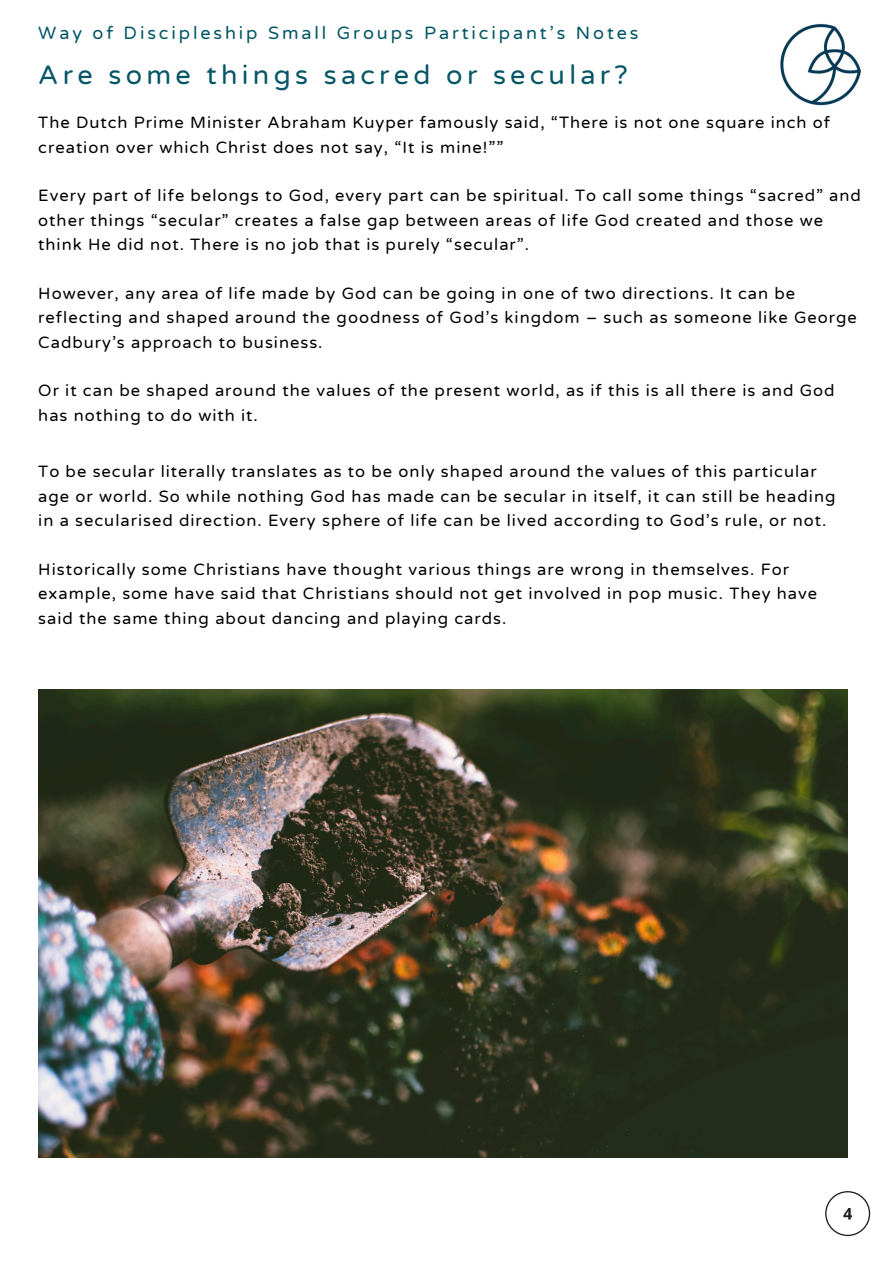
<style>
.page{position:relative;width:894px;height:1264px;background:#fff}
.page>*{position:absolute;margin:0;border:0;box-sizing:border-box;transform-origin:0 0}
.t1{font:27px "Varela Round";letter-spacing:.16em;color:#045665}
.t2{font:18px "Varela Round";letter-spacing:.16em;color:#045665}
.t3{font:16.5px/24.3px "Varela Round";letter-spacing:.06em;color:#000}
</style>
<div class="page">
<svg style="left:825px;top:1191px;width:44px;height:44px"></svg>
<img style="left:780px;top:23px;width:81px;height:83px">
<img style="left:38px;top:689px;width:809px;height:467px">
<p class="t2" style="left:38px;top:23px;width:601px">Way of Discipleship Small Groups Participant’s Notes</p>
<p class="t1" style="left:38px;top:59px;width:591px">Are some things sacred or secular?</p>
<p class="t3" style="left:38px;top:111px;width:793px">The Dutch Prime Minister Abraham Kuyper famously said, “There is not one square inch of creation over which Christ does not say, “It is mine!””</p>
<h1 class="t3" style="left:38px;top:184px;width:824px">Every part of life belongs to God, every part can be spiritual. To call some things “sacred” and other things “secular” creates a false gap between areas of life God created and those we think He did not. There is no job that is purely “secular”.</h1>
<p class="t3" style="left:38px;top:281px;width:819px">However, any area of life made by God can be going in one of two directions. It can be reflecting and shaped around the goodness of God’s kingdom – such as someone like George<br>Cadbury’s approach to business.</p>
<p class="t3" style="left:38px;top:379px;width:797px">Or it can be shaped around the values of the present world, as if this is all there is and God has nothing to do with it.</p>
<p class="t3" style="left:38px;top:460px;width:798px">To be secular literally translates as to be only shaped around the values of this particular age or world. So while nothing God has made can be secular in itself, it can still be heading in a secularised direction. Every sphere of life can be lived according to God’s rule, or not.</p>
<p class="t3" style="left:38px;top:557px;width:780px">Historically some Christians have thought various things are wrong in themselves. For example, some have said that Christians should not get involved in pop music. They have said the same thing about dancing and playing cards.</p>
</div>
